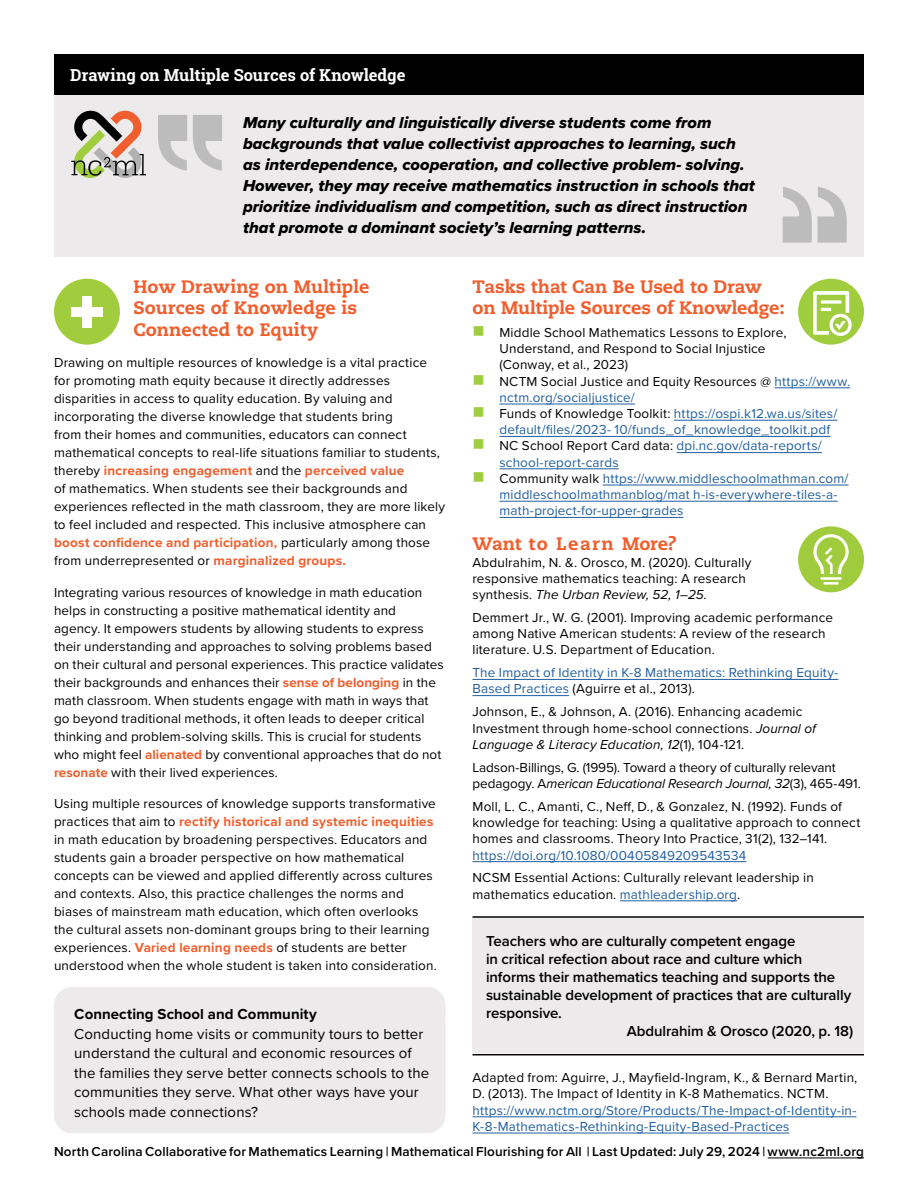
<style>
.page{position:relative;width:918px;height:1188px;background:#fff}
.page>*{position:absolute;margin:0;border:0;box-sizing:border-box;transform-origin:0 0}
.Subheader_1{font:800 18px/21.6px "Caecilia LT Pro 85";color:#f15e2d}
.Quote{font:16.5px/21px "Proxima Nova Extrabld It";color:#000}
.Main_Paragraph{font:700 16.5px "Roboto Slab";letter-spacing:-.005em;color:#fff}
.Main_Paragraph-2{font:600 15px/18px "Proxima Nova";letter-spacing:-.005em;color:#000}
.Main_Paragraph_shaded{font:15px/19.5px "Proxima Nova";letter-spacing:.005em;color:#000}
.Main_Paragraph_shaded-2{font:700 15px "Proxima Nova";letter-spacing:.005em;color:#000}
.Main_Paragraph-3{font:13.5px/18px "Proxima Nova";letter-spacing:.01em;color:#000}
.Main_Paragraph-4{font:13.5px/16.2px "Proxima Nova";letter-spacing:.01em;color:#215e9e}
.Main_Paragraph-5{font:600 13.5px "Proxima Nova";letter-spacing:.01em;color:#000}
.Main_Paragraph-6{font:13.5px/16.2px "Proxima Nova";letter-spacing:-.01em;color:#000}
.s1{font-weight:700;color:#f15e2d}
.s2{color:#a0cd3d}
.s3{color:#215e9e}
.s4{color:#000}
.s5{font-style:italic}
</style>
<div class="page">
<div style="left:54px;top:83px;width:810px;height:173px;background:#eceaea"></div>
<div style="left:54px;top:54px;width:810px;height:40px;background:#000"></div>
<svg style="left:71px;top:110px;width:75px;height:68px"></svg>
<svg style="left:158px;top:115px;width:29px;height:56px"></svg>
<svg style="left:193px;top:115px;width:29px;height:56px"></svg>
<svg style="left:783px;top:187px;width:64px;height:56px"></svg>
<hr style="left:768px;top:1157px;width:96px;height:1px;background:#000">
<div style="left:54px;top:279px;width:66px;height:66px;background:#a0cc3d;border-radius:50%"></div>
<div style="left:82px;top:296px;width:10px;height:31px;background:#fff"></div>
<div style="left:71px;top:307px;width:32px;height:9px;background:#fff"></div>
<hr style="left:774px;top:387px;width:76px;height:1px;background:#215e9e">
<hr style="left:500px;top:404px;width:135px;height:1px;background:#215e9e">
<hr style="left:674px;top:420px;width:163px;height:1px;background:#215e9e">
<hr style="left:500px;top:436px;width:330px;height:1px;background:#215e9e">
<hr style="left:677px;top:452px;width:145px;height:1px;background:#215e9e">
<hr style="left:500px;top:468px;width:119px;height:1px;background:#215e9e">
<hr style="left:603px;top:485px;width:246px;height:1px;background:#215e9e">
<hr style="left:500px;top:501px;width:338px;height:1px;background:#215e9e">
<hr style="left:500px;top:517px;width:183px;height:1px;background:#215e9e">
<hr style="left:472px;top:679px;width:366px;height:1px;background:#215e9e">
<hr style="left:472px;top:695px;width:97px;height:1px;background:#215e9e">
<hr style="left:472px;top:861px;width:274px;height:1px;background:#215e9e">
<hr style="left:620px;top:900px;width:117px;height:1px;background:#215e9e">
<hr style="left:472px;top:916px;width:392px;height:2px;background:#000">
<div style="left:472px;top:918px;width:392px;height:117px;background:#eceaea"></div>
<div style="left:472px;top:1008px;width:392px;height:45px;background:#eceaea"></div>
<hr style="left:472px;top:1054px;width:392px;height:1px;background:#000">
<hr style="left:472px;top:1116px;width:384px;height:1px;background:#215e9e">
<hr style="left:472px;top:1133px;width:318px;height:1px;background:#215e9e">
<div style="left:798px;top:279px;width:66px;height:66px;background:#a0cd3d;border-radius:50%"></div>
<svg style="left:813px;top:291px;width:39px;height:45px"></svg>
<div style="left:798px;top:526px;width:66px;height:66px;background:#9fcb3d;border-radius:50%"></div>
<hr style="left:820px;top:577px;width:22px;height:3px;background:#fff">
<hr style="left:823px;top:582px;width:16px;height:3px;background:#fff">
<svg style="left:813px;top:534px;width:36px;height:40px"></svg>
<div style="left:54px;top:987px;width:392px;height:49px;background:#eceaea;border-radius:18px"></div>
<div style="left:54px;top:1006px;width:392px;height:127px;background:#eceaea;border-radius:18px"></div>
<p class="Main_Paragraph" style="left:70px;top:63px;width:337px">Drawing on Multiple Sources of Knowledge</p>
<p class="Quote" style="left:243px;top:112px;width:513px">Many culturally and linguistically diverse students come from backgrounds that value collectivist approaches to learning, such as interdependence, cooperation, and collective problem- solving.<br>However, they may receive mathematics instruction in schools that prioritize individualism and competition, such as direct instruction that promote a dominant society’s learning patterns.</p>
<p class="Subheader_1" style="left:133px;top:275px;width:237px">How Drawing on Multiple<br>Sources of Knowledge is<br>Connected to Equity</p>
<p class="Main_Paragraph-3" style="left:54px;top:353px;width:393px">Drawing on multiple resources of knowledge is a vital practice for promoting math equity because it directly addresses disparities in access to quality education. By valuing and incorporating the diverse knowledge that students bring<br>from their homes and communities, educators can connect mathematical concepts to real-life situations familiar to students, thereby <span class="s1">increasing engagement</span> and the <span class="s1">perceived value<br></span>of mathematics. When students see their backgrounds and experiences reflected in the math classroom, they are more likely to feel included and respected. This inclusive atmosphere can <span class="s1">boost confidence and participation,</span> particularly among those from underrepresented or <span class="s1">marginalized groups.</span></p>
<p class="Main_Paragraph-3" style="left:54px;top:583px;width:391px">Integrating various resources of knowledge in math education helps in constructing a positive mathematical identity and agency. It empowers students by allowing students to express their understanding and approaches to solving problems based on their cultural and personal experiences. This practice validates their backgrounds and enhances their <span class="s1">sense of belonging</span> in the math classroom. When students engage with math in ways that go beyond traditional methods, it often leads to deeper critical thinking and problem-solving skills. This is crucial for students who might feel <span class="s1">alienated</span> by conventional approaches that do not <span class="s1">resonate</span> with their lived experiences.</p>
<p class="Main_Paragraph-3" style="left:54px;top:794px;width:384px">Using multiple resources of knowledge supports transformative practices that aim to <span class="s1">rectify historical and systemic inequities </span>in math education by broadening perspectives. Educators and students gain a broader perspective on how mathematical concepts can be viewed and applied differently across cultures and contexts. Also, this practice challenges the norms and biases of mainstream math education, which often overlooks the cultural assets non-dominant groups bring to their learning experiences. <span class="s1">Varied learning needs</span> of students are better understood when the whole student is taken into consideration.</p>
<p class="Main_Paragraph_shaded-2" style="left:74px;top:1003px;width:244px">Connecting School and Community</p>
<p class="Main_Paragraph_shaded" style="left:74px;top:1023px;width:357px">Conducting home visits or community tours to better understand the cultural and economic resources of the families they serve better connects schools to the communities they serve. What other ways have your schools made connections?</p>
<p class="Subheader_1" style="left:472px;top:275px;width:314px">Tasks that Can Be Used to Draw on Multiple Sources of Knowledge:</p>
<p class="Main_Paragraph-3" style="left:500px;top:324px;width:288px;line-height:16.2px;text-indent:-27px"><span class="s2">■</span> Middle School Mathematics Lessons to Explore,<br>Understand, and Respond to Social Injustice (Conway, et al., 2023)</p>
<p class="Main_Paragraph-3" style="left:500px;top:373px;width:352px;line-height:16.2px;text-indent:-27px"><span class="s2">■</span> NCTM Social Justice and Equity Resources @ <span class="s3">https://www. nctm.org/socialjustice/</span></p>
<p class="Main_Paragraph-4" style="left:500px;top:405px;width:339px;text-indent:-27px"><span class="s2">■</span> <span class="s4">Funds of Knowledge Toolkit:</span> https://ospi.k12.wa.us/sites/ default/files/2023- 10/funds_of_knowledge_toolkit.pdf</p>
<p class="Main_Paragraph-4" style="left:500px;top:437px;width:324px;text-indent:-27px"><span class="s2">■</span> <span class="s4">NC School Report Card data:</span> dpi.nc.gov/data-reports/ school-report-cards</p>
<p class="Main_Paragraph-4" style="left:500px;top:470px;width:351px;text-indent:-27px"><span class="s2">■</span> <span class="s4">Community walk</span> https://www.middleschoolmathman.com/ middleschoolmathmanblog/mat h-is-everywhere-tiles-a&shy;math-project-for-upper-grades</p>
<p class="Subheader_1" style="left:473px;top:533px;width:205px">Want to Learn More?</p>
<p class="Main_Paragraph-3" style="left:473px;top:553px;width:280px;line-height:16.2px">Abdulrahim, N. &amp;. Orosco, M. (2020). Culturally responsive mathematics teaching: A research synthesis. <span class="s5">The Urban Review, 52, 1–25</span>.</p>
<p class="Main_Paragraph-3" style="left:473px;top:609px;width:362px;line-height:16.2px">Demmert Jr., W. G. (2001). Improving academic performance among Native American students: A review of the research literature. U.S. Department of Education.</p>
<p class="Main_Paragraph-4" style="left:473px;top:664px;width:367px">The Impact of Identity in K-8 Mathematics: Rethinking Equity-<br>Based Practices <span class="s4">(Aguirre et al., 2013).</span></p>
<p class="Main_Paragraph-3" style="left:473px;top:703px;width:345px;line-height:16.2px">Johnson, E., &amp; Johnson, A. (2016). Enhancing academic<br>Investment through home-school connections. <span class="s5">Journal of<br>Language &amp; Literacy Education, 12</span>(1), 104-121.</p>
<p class="Main_Paragraph-6" style="left:473px;top:759px;width:390px">Ladson-Billings, G. (1995). Toward a theory of culturally relevant pedagogy. A<span class="s5">merican Educational Research Journal, 32</span>(3), 465-491.</p>
<p class="Main_Paragraph-3" style="left:473px;top:798px;width:389px;line-height:16.2px">Moll, L. C., Amanti, C., Neff, D., &amp; Gonzalez, N. (1992). Funds of knowledge for teaching: Using a qualitative approach to connect homes and classrooms. Theory Into Practice, 31(2), 132–141. <span class="s3">https://doi.org/10.1080/00405849209543534</span></p>
<p class="Main_Paragraph-3" style="left:473px;top:869px;width:343px;line-height:16.2px">NCSM Essential Actions: Culturally relevant leadership in mathematics education. <span class="s3">mathleadership.org</span>.</p>
<p class="Main_Paragraph-2" style="left:486px;top:932px;width:367px">Teachers who are culturally competent engage<br>in critical refection about race and culture which informs their mathematics teaching and supports the sustainable development of practices that are culturally responsive.</p>
<p class="Main_Paragraph-2" style="left:627px;top:1022px;width:228px">Abdulrahim &amp; Orosco (2020, p. 18)</p>
<p class="Main_Paragraph-4" style="left:473px;top:1069px;width:386px"><span class="s4">Adapted from: Aguirre, J., Mayfield-Ingram, K., &amp; Bernard Martin, D. (2013). The Impact of Identity in K-8 Mathematics. NCTM. </span>https://www.nctm.org/Store/Products/The-Impact-of-Identity-in-K-8-Mathematics-Rethinking-Equity-Based-Practices</p>
<p class="Main_Paragraph-5" style="left:54px;top:1141px;width:811px">North Carolina Collaborative for Mathematics Learning | Mathematical Flourishing for All | Last Updated: July 29, 2024 | www.nc2ml.org</p>
</div>
